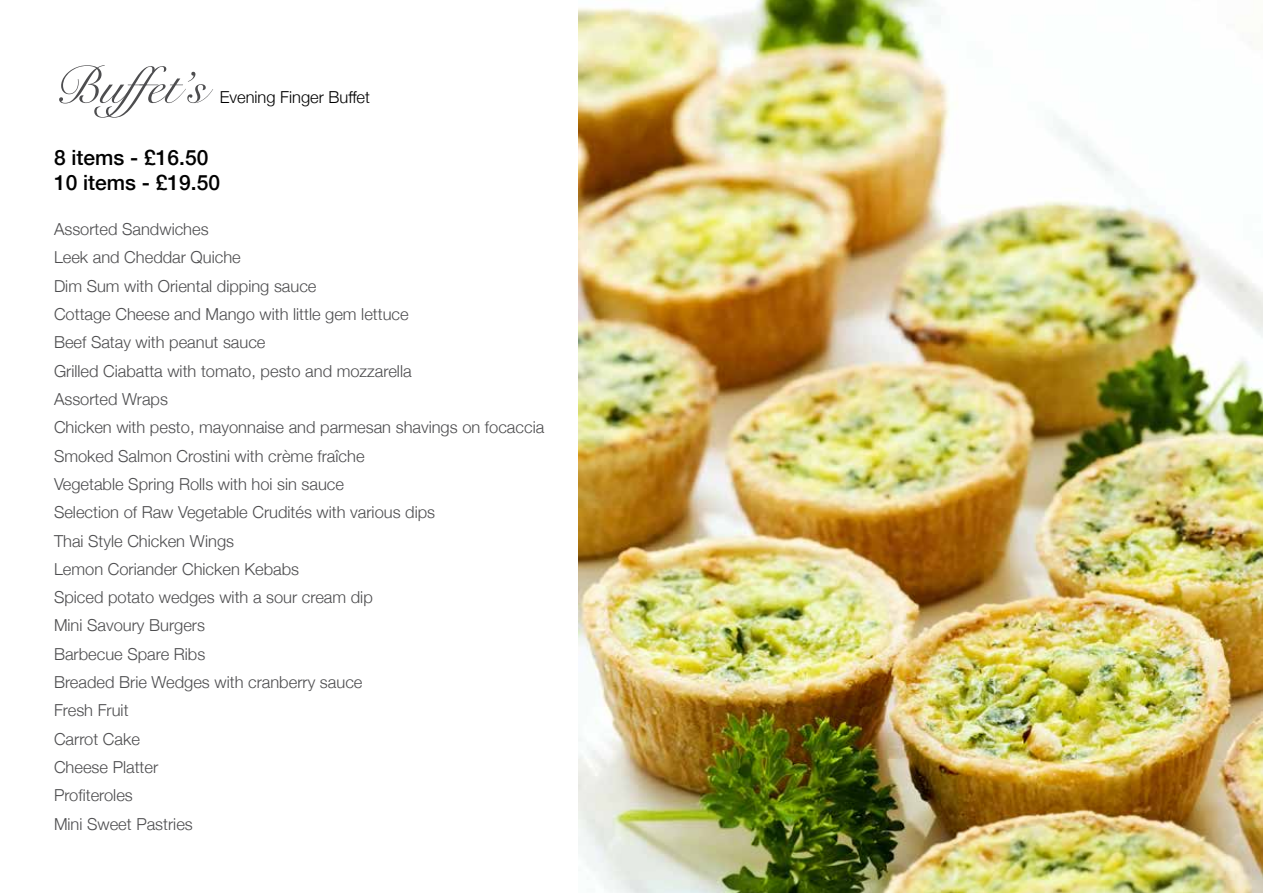
<style>
.page{position:relative;width:1263px;height:893px;background:#fff}
.page>*{position:absolute;margin:0;border:0;box-sizing:border-box;transform-origin:0 0}
.t1{font:52.5px "Snell Roundhand";color:#4d4d4f}
.t2{font:500 21px/25.2px "Helvetica Neue";color:#000}
.t3{font:300 16.5px/28.3px "Helvetica Neue";color:#4d4d4f}
.t4{font:300 16.5px "Helvetica Neue";color:#000}
</style>
<div class="page">
<img style="left:578px;top:0;width:685px;height:893px">
<h1 class="t1" style="left:54px;top:48px;width:154px">Buffet’s</h1>
<p class="t4" style="left:220px;top:83px;width:152px">Evening Finger Buffet</p>
<p class="t2" style="left:54px;top:144px;width:168px">8 items - £16.50<br>10 items - £19.50</p>
<p class="t3" style="left:54px;top:214px;width:492px">Assorted Sandwiches<br>Leek and Cheddar Quiche<br>Dim Sum with Oriental dipping sauce<br>Cottage Cheese and Mango with little gem lettuce<br>Beef Satay with peanut sauce<br>Grilled Ciabatta with tomato, pesto and mozzarella<br>Assorted Wraps<br>Chicken with pesto, mayonnaise and parmesan shavings on focaccia<br>Smoked Salmon Crostini with crème fraîche<br>Vegetable Spring Rolls with hoi sin sauce<br>Selection of Raw Vegetable Crudités with various dips<br>Thai Style Chicken Wings<br>Lemon Coriander Chicken Kebabs<br>Spiced potato wedges with a sour cream dip<br>Mini Savoury Burgers<br>Barbecue Spare Ribs<br>Breaded Brie Wedges with cranberry sauce<br>Fresh Fruit<br>Carrot Cake<br>Cheese Platter<br>Profiteroles<br>Mini Sweet Pastries</p>
</div>
